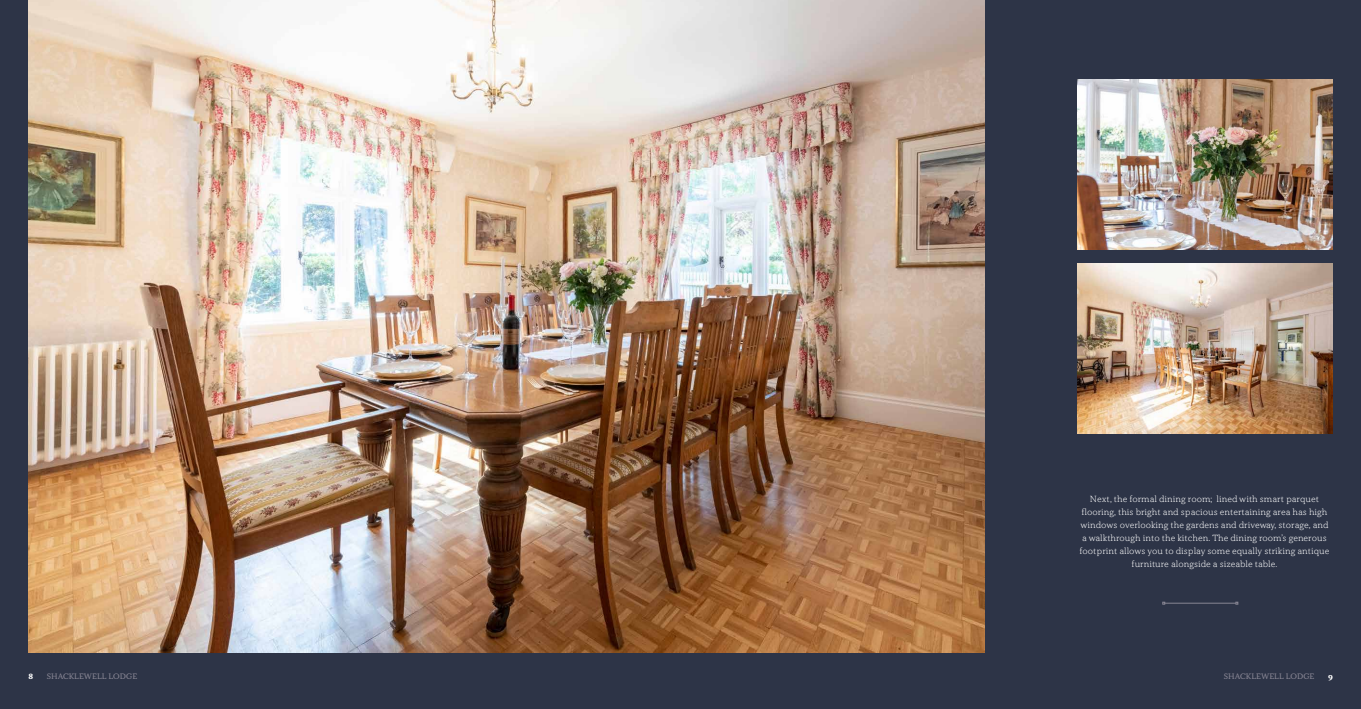
<style>
.page{position:relative;width:1361px;height:709px;background:#2d3447}
.page>*{position:absolute;margin:0;border:0;box-sizing:border-box;transform-origin:0 0}
.t1{font:300 9px/13px "Kopius";color:#fff;text-align:center}
.t2{font:8px "Kopius";color:#878593}
.t3{font:700 8px "Kopius";color:#fff}
</style>
<div class="page">
<img style="left:1077px;top:79px;width:255px;height:170px">
<img style="left:1077px;top:263px;width:255px;height:170px">
<img style="left:28px;top:0;width:956px;height:652px">
<hr style="left:1164px;top:603px;width:72px;height:1px;background:#878593">
<p class="t1" style="left:1079px;top:492px;width:251px">Next, the formal dining room; lined with smart parquet flooring, this bright and spacious entertaining area has high windows overlooking the gardens and driveway, storage, and a walkthrough into the kitchen. The dining room’s generous footprint allows you to display some equally striking antique furniture alongside a sizeable table.</p>
<p class="t3" style="left:28px;top:671px;width:6px">8</p>
<p class="t2" style="left:47px;top:672px;width:92px">SHACKLEWELL LODGE</p>
<p class="t2" style="left:1224px;top:672px;width:92px">SHACKLEWELL LODGE</p>
<p class="t3" style="left:1328px;top:671px;width:6px">9</p>
</div>
